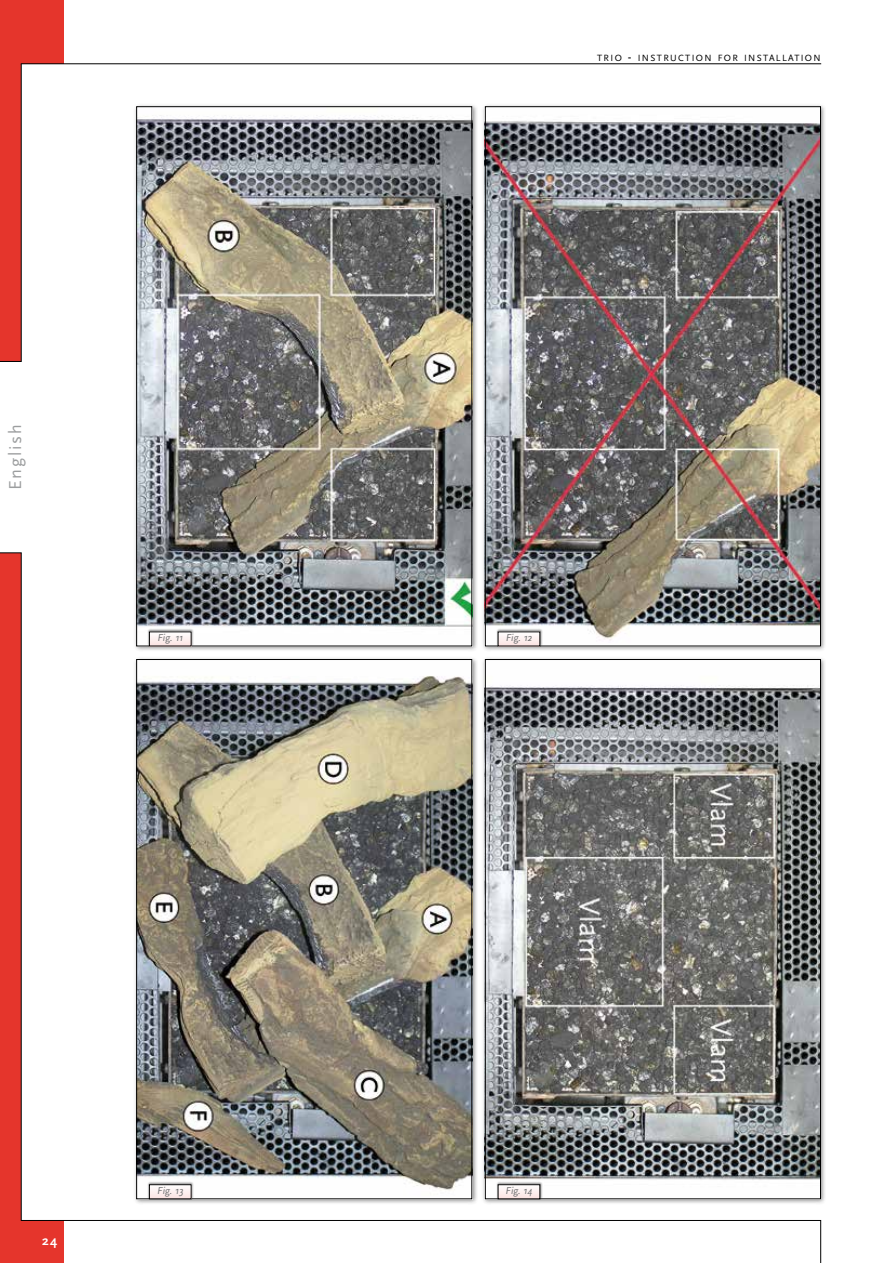
<style>
.page{position:relative;width:893px;height:1263px;background:#fff}
.page>*{position:absolute;margin:0;border:0;box-sizing:border-box;transform-origin:0 0}
.t1{font:18px "Scala Sans";letter-spacing:.105em;color:#9c9e9f}
.t2{font:700 13.5px "Scala Sans";color:#fff}
.t3{font:italic 10.5px "Scala Sans";color:#707172}
.t4{font:9.45px "Scala Sans";letter-spacing:.145em;color:#000}
.s1{font-size:13.5px}
</style>
<div class="page">
<div style="left:0;top:64px;width:21px;height:298px;background:#e5352c"></div>
<div style="left:133px;top:103px;width:345px;height:549px;background:#000;opacity:.45"></div>
<img style="left:138px;top:108px;width:332px;height:445px">
<div style="left:481px;top:103px;width:346px;height:549px;background:#000;opacity:.45"></div>
<img style="left:487px;top:108px;width:332px;height:445px">
<div style="left:0;top:0;width:64px;height:64px;background:#e5352c"></div>
<hr style="left:21px;top:64px;width:800px;height:1px;background:#000">
<img style="left:0;top:553px;width:821px;height:710px">
<h1 class="t1" style="left:6px;top:490px;width:68px;rotate:-90deg">English</h1>
<p class="t3" style="left:157px;top:632px;width:27px">Fig. 11</p>
<h2 class="t2" style="left:42px;top:1233px;width:17px">24</h2>
<p class="t3" style="left:157px;top:1185px;width:28px">Fig. 13</p>
<p class="t4" style="left:597px;top:53px;width:225px">TRIO <span class="s1">-</span> INSTRUCTION FOR INSTALLATION</p>
<p class="t3" style="left:506px;top:632px;width:28px">Fig. 12</p>
<p class="t3" style="left:506px;top:1185px;width:28px">Fig. 14</p>
</div>
